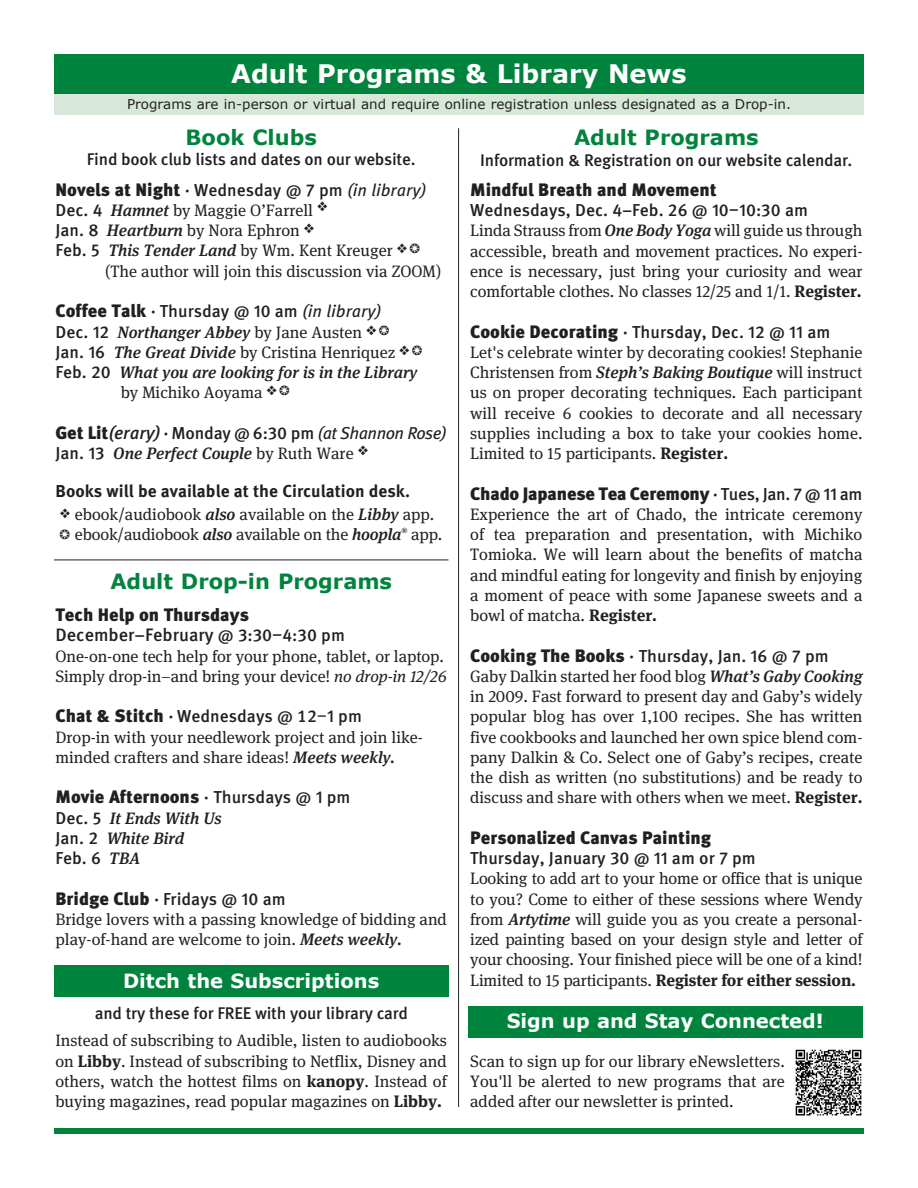
<style>
.page{position:relative;width:918px;height:1188px;background:#fff}
.page>*{position:absolute;margin:0;border:0;box-sizing:border-box;transform-origin:0 0}
.t1{font:700 25.5px "Verdana";color:#fff}
.not_locked{font:700 21px "Verdana";color:#00843d}
.t2{font:700 19.5px "Verdana";color:#fff}
.not_locked-2{font:900 18px/20.2px "Meta Pro";color:#231f20}
.not_locked-3{font:500 17.25px "Meta Pro";color:#231f20}
.not_locked-4{font:italic 17.25px "Meta Pro";letter-spacing:-.03em;color:#231f20}
.not_locked-5{font:700 17.25px "Meta Pro";color:#231f20}
.t3{font:500 16.8px "Meta Pro";letter-spacing:-.01em;color:#231f20}
.not_locked-6{font:16.5px/20.2px "Meta Serif Pro";color:#231f20;text-align:justify}
.not_locked-7{font:italic 500 16.5px/20.2px "Meta Serif Pro";color:#231f20}
.not_locked-8{font:13.5px "Verdana";color:#231f20}
.s1{font-weight:500}
.s2{font-weight:500;font-size:17.25px}
.s3{font-weight:400;font-style:italic;font-size:17.25px}
.s4{font-family:"Meta Pro";font-weight:500;font-size:17.25px}
.s5{font-weight:500;font-style:italic}
.s6{font-weight:900;font-size:18px}
.s7{font-size:18px}
.s8{font-weight:400;font-style:italic}
.s9{font-family:"Meta Pro";font-style:normal;font-size:17.25px}
.s10{font-weight:400;font-style:normal}
.s11{font-weight:900;font-style:normal;font-size:18px}
.s12{font-weight:500;font-size:18px}
.s13{font-weight:500;font-style:normal;font-size:18px}
.s14{font-weight:500;font-style:normal}
.s15{font-weight:700}
.s16{font-style:italic}
.s17{font-weight:400}
.s18{font-family:"Meta Serif Pro";font-style:italic;font-size:16.5px}
</style>
<div class="page">
<div style="left:54px;top:1128px;width:810px;height:6px;background:#00843d"></div>
<hr style="left:458px;top:128px;width:1px;height:979px;background:#231f20">
<div style="left:54px;top:54px;width:810px;height:41px;background:#00843d"></div>
<hr style="left:54px;top:560px;width:394px;height:1px;background:#231f20">
<div style="left:54px;top:95px;width:810px;height:20px;background:#d7e8da"></div>
<div style="left:54px;top:966px;width:394px;height:31px;background:#00843d"></div>
<div style="left:468px;top:1006px;width:394px;height:31px;background:#00843d"></div>
<img style="left:795px;top:1049px;width:67px;height:67px">
<p class="t1" style="left:231px;top:57px;width:457px">Adult Programs &amp; Library News</p>
<p class="not_locked-8" style="left:127px;top:96px;width:665px">Programs are in-person or virtual and require online registration unless designated as a Drop-in.</p>
<p class="not_locked" style="left:186px;top:123px;width:133px">Book Clubs</p>
<p class="t3" style="left:87px;top:147px;width:330px">Find book club lists and dates on our website.</p>
<p class="not_locked" style="left:574px;top:123px;width:186px">Adult Programs</p>
<p class="t3" style="left:480px;top:147px;width:374px">Information &amp; Registration on our website calendar.</p>
<p class="not_locked-2" style="left:56px;top:178px;width:372px">Novels at Night <span class="s1">·</span> <span class="s2">Wednesday @ 7 pm</span> <span class="s3">(in library)</span></p>
<p class="not_locked-6" style="left:56px;top:199px;width:274px"><span class="s4">Dec. 4</span> <span class="s5">Hamnet</span> by Maggie O’Farrell ❖</p>
<p class="not_locked-6" style="left:56px;top:220px;width:261px"><span class="s4">Jan. 8</span> <span class="s5">Heartburn</span> by Nora Ephron ❖</p>
<p class="not_locked-6" style="left:56px;top:240px;width:353px"><span class="s4">Feb. 5</span> <span class="s5">This Tender Land</span> by Wm. Kent Kreuger ❖</p>
<p class="not_locked-6" style="left:105px;top:260px;width:338px">(The author will join this discussion via ZOOM)</p>
<p class="not_locked-3" style="left:56px;top:298px;width:327px"><span class="s6">Coffee Talk</span> <span class="s7">·</span> Thursday @ 10 am <span class="s8">(in library)</span></p>
<p class="not_locked-7" style="left:56px;top:320px;width:323px"><span class="s9">Dec. 12</span> Northanger Abbey <span class="s10">by Jane Austen</span> ❖</p>
<p class="not_locked-6" style="left:56px;top:341px;width:356px"><span class="s4">Jan. 16</span> <span class="s5">The Great Divide</span> by Cristina Henriquez ❖</p>
<p class="not_locked-7" style="left:56px;top:361px;width:364px"><span class="s9">Feb. 20</span> What you are looking for is in the Library</p>
<p class="not_locked-6" style="left:121px;top:382px;width:158px">by Michiko Aoyama ❖</p>
<p class="not_locked-4" style="left:56px;top:420px;width:393px"><span class="s11">Get Lit</span><span class="s12">(erary)</span> <span class="s13">·</span> <span class="s14">Monday @ 6:30 pm</span> (at Shannon Rose)</p>
<p class="not_locked-7" style="left:56px;top:442px;width:314px"><span class="s9">Jan. 13</span> One Perfect Couple <span class="s10">by Ruth Ware</span> ❖</p>
<p class="not_locked-5" style="left:56px;top:477px;width:356px">Books will be available at the Circulation desk.</p>
<p class="not_locked-6" style="left:75px;top:503px;width:369px;text-indent:-15px">❖ ebook/audiobook <span class="s5">also</span> available on the <span class="s5">Libby</span> app. ebook/audiobook <span class="s5">also</span> available on the <span class="s5">hoopla</span><sup>®</sup> app.</p>
<p class="not_locked" style="left:110px;top:568px;width:283px">Adult Drop-in Programs</p>
<p class="not_locked-2" style="left:470px;top:178px;width:248px">Mindful Breath and Movement</p>
<p class="not_locked-3" style="left:470px;top:197px;width:339px">Wednesdays, Dec. 4–Feb. 26 @ 10–10:30 am</p>
<p class="not_locked-6" style="left:470px;top:220px;width:394px">Linda Strauss from <span class="s5">One Body Yoga</span> will guide us through accessible, breath and movement practices. No experi&shy;ence is necessary, just bring your curiosity and wear comfortable clothes. No classes 12/25 and 1/1. <span class="s15">Register.</span></p>
<p class="not_locked-3" style="left:470px;top:318px;width:362px"><span class="s6">Cookie Decorating</span> <span class="s7">·</span> Thursday, Dec. 12 @ 11 am</p>
<p class="not_locked-6" style="left:470px;top:341px;width:394px">Let's celebrate winter by decorating cookies! Stephanie Christensen from <span class="s5">Steph’s Baking Boutique</span> will instruct us on proper decorating techniques. Each participant will receive 6 cookies to decorate and all necessary supplies including a box to take your cookies home.<br>Limited to 15 participants. <span class="s15">Register.</span></p>
<p class="not_locked-2" style="left:470px;top:482px;width:394px">Chado Japanese Tea Ceremony <span class="s1">·</span> <span class="s2">Tues, Jan. 7 @ 11 am</span></p>
<p class="not_locked-6" style="left:470px;top:503px;width:394px">Experience the art of Chado, the intricate ceremony of tea preparation and presentation, with Michiko Tomioka. We will learn about the benefits of matcha and mindful eating for longevity and finish by enjoying a moment of peace with some Japanese sweets and a bowl of matcha. <span class="s15">Register.</span></p>
<p class="not_locked-3" style="left:470px;top:642px;width:360px"><span class="s6">Cooking The Books</span> <span class="s7">·</span> Thursday, Jan. 16 @ 7 pm</p>
<p class="not_locked-6" style="left:470px;top:665px;width:394px">Gaby Dalkin started her food blog <span class="s5">What’s Gaby Cooking </span>in 2009. Fast forward to present day and Gaby’s widely popular blog has over 1,100 recipes. She has written five cookbooks and launched her own spice blend com&shy;pany Dalkin &amp; Co. Select one of Gaby’s recipes, create the dish as written (no substitutions) and be ready to discuss and share with others when we meet. <span class="s15">Register.</span></p>
<p class="not_locked-2" style="left:470px;top:826px;width:242px">Personalized Canvas Painting</p>
<p class="not_locked-3" style="left:470px;top:845px;width:287px">Thursday, January 30 @ 11 am or 7 pm</p>
<p class="not_locked-6" style="left:470px;top:868px;width:394px">Looking to add art to your home or office that is unique to you? Come to either of these sessions where Wendy from <span class="s5">Artytime</span> will guide you as you create a personal&shy;ized painting based on your design style and letter of your choosing. Your finished piece will be one of a kind!<br>Limited to 15 participants. <span class="s15">Register for either session.</span></p>
<p class="not_locked-2" style="left:56px;top:604px;width:291px">Tech Help on Thursdays<br><span class="s1">December–February</span> <span class="s2">@ 3:30–4:30 pm</span></p>
<p class="not_locked-6" style="left:56px;top:645px;width:393px">One-on-one tech help for your phone, tablet, or laptop.<br>Simply drop-in–and bring your device! <span class="s16">no drop-in 12/26</span></p>
<p class="not_locked-3" style="left:56px;top:703px;width:308px"><span class="s6">Chat &amp; Stitch</span> <span class="s7">·</span> Wednesdays @ 12<span class="s17">–</span>1 pm</p>
<p class="not_locked-6" style="left:56px;top:726px;width:369px">Drop-in with your needlework project and join like&shy;minded crafters and share ideas! <span class="s5">Meets weekly.</span></p>
<p class="not_locked-2" style="left:56px;top:786px;width:297px">Movie Afternoons <span class="s1">·</span> <span class="s2">Thursdays @ 1 pm</span></p>
<p class="not_locked-7" style="left:56px;top:806px;width:168px"><span class="s9">Dec. 5</span> It Ends With Us<br><span class="s9">Jan. 2</span> White Bird</p>
<p class="not_locked-3" style="left:56px;top:845px;width:86px">Feb. 6 <span class="s18">TBA</span></p>
<p class="not_locked-3" style="left:56px;top:885px;width:232px"><span class="s6">Bridge Club</span> <span class="s7">·</span> Fridays @ 10 am</p>
<p class="not_locked-6" style="left:56px;top:908px;width:393px">Bridge lovers with a passing knowledge of bidding and play-of-hand are welcome to join. <span class="s5">Meets weekly.</span></p>
<p class="t2" style="left:123px;top:968px;width:258px">Ditch the Subscriptions</p>
<p class="t3" style="left:95px;top:1001px;width:315px">and try these for FREE with your library card</p>
<p class="t2" style="left:507px;top:1009px;width:318px">Sign up and Stay Connected!</p>
<p class="not_locked-6" style="left:470px;top:1050px;width:316px">Scan to sign up for our library eNewsletters.<br>You'll be alerted to new programs that are added after our newsletter is printed.</p>
<p class="not_locked-6" style="left:56px;top:1030px;width:393px">Instead of subscribing to Audible, listen to audiobooks on <span class="s15">Libby</span>. Instead of subscribing to Netflix, Disney and others, watch the hottest films on <span class="s15">kanopy</span>. Instead of buying magazines, read popular magazines on <span class="s15">Libby.</span></p>
</div>
